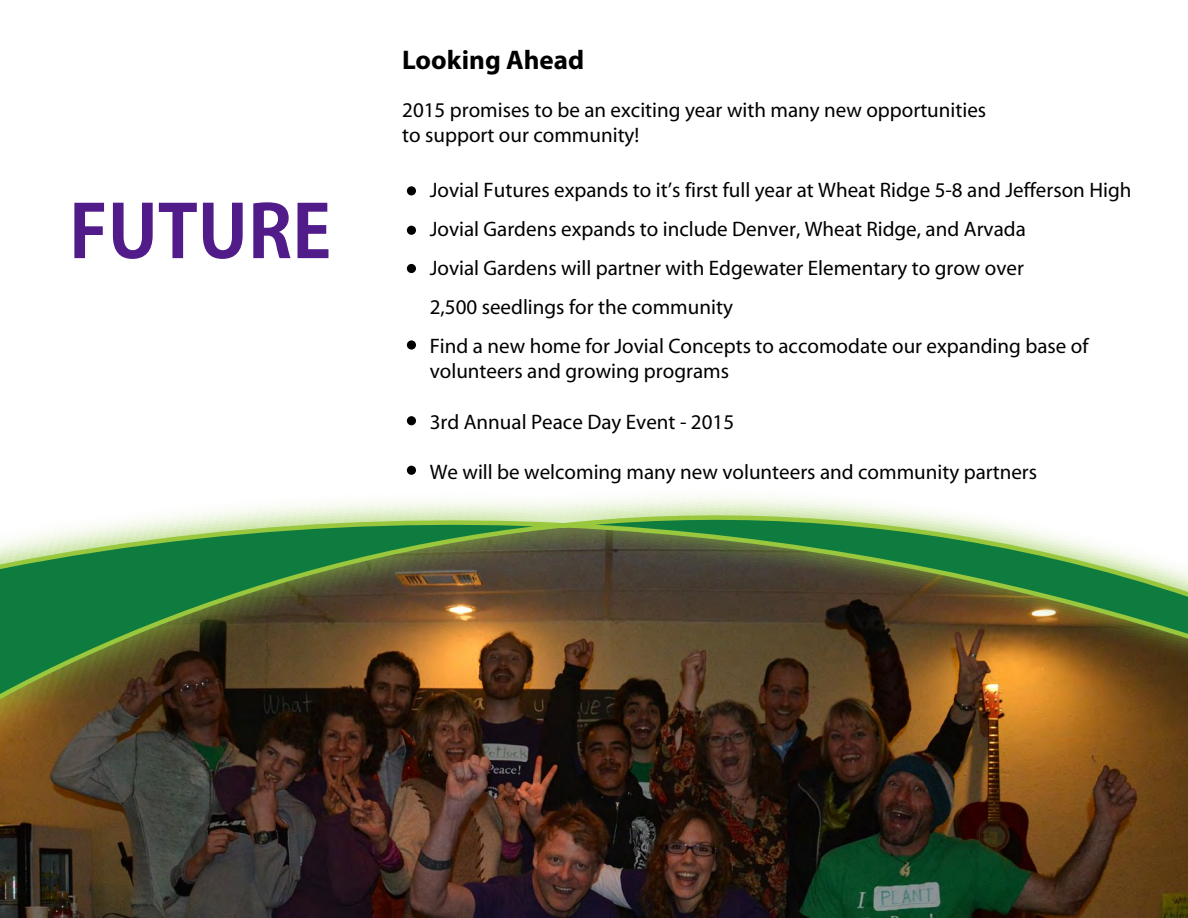
<style>
.page{position:relative;width:1188px;height:918px;background:#fff}
.page>*{position:absolute;margin:0;border:0;box-sizing:border-box;transform-origin:0 0}
.t1{font:700 72px "Koz Go Pr 6 N";color:#511b89}
.t2{font:700 27px "Myriad Pro";color:#000}
.t3{font:21px/39px "Myriad";color:#000}
</style>
<div class="page">
<img style="left:0;top:263px;width:1188px;height:655px">
<div style="left:407px;top:186px;width:9px;height:9px;background:#000;border-radius:50%"></div>
<div style="left:407px;top:226px;width:9px;height:9px;background:#000;border-radius:50%"></div>
<div style="left:407px;top:264px;width:9px;height:9px;background:#000;border-radius:50%"></div>
<div style="left:407px;top:340px;width:9px;height:10px;background:#000;border-radius:50%"></div>
<div style="left:407px;top:416px;width:9px;height:9px;background:#000;border-radius:50%"></div>
<div style="left:407px;top:466px;width:9px;height:9px;background:#000;border-radius:50%"></div>
<h1 class="t1" style="left:69px;top:191px;width:264px">FUTURE</h1>
<p class="t2" style="left:402px;top:43px;width:184px">Looking Ahead</p>
<p class="t3" style="left:402px;top:98px;width:586px;line-height:25.2px">2015 promises to be an exciting year with many new opportunities to support our community!</p>
<p class="t3" style="left:430px;top:172px;width:703px">Jovial Futures expands to it’s first full year at Wheat Ridge 5-8 and Jefferson High Jovial Gardens expands to include Denver, Wheat Ridge, and Arvada<br>Jovial Gardens will partner with Edgewater Elementary to grow over<br>2,500 seedlings for the community<br>Find a new home for Jovial Concepts to accomodate our expanding base of</p>
<p class="t3" style="left:430px;top:353px;width:301px">volunteers and growing programs</p>
<p class="t3" style="left:430px;top:403px;width:306px">3rd Annual Peace Day Event - 2015</p>
<p class="t3" style="left:430px;top:454px;width:609px">We will be welcoming many new volunteers and community partners</p>
</div>
